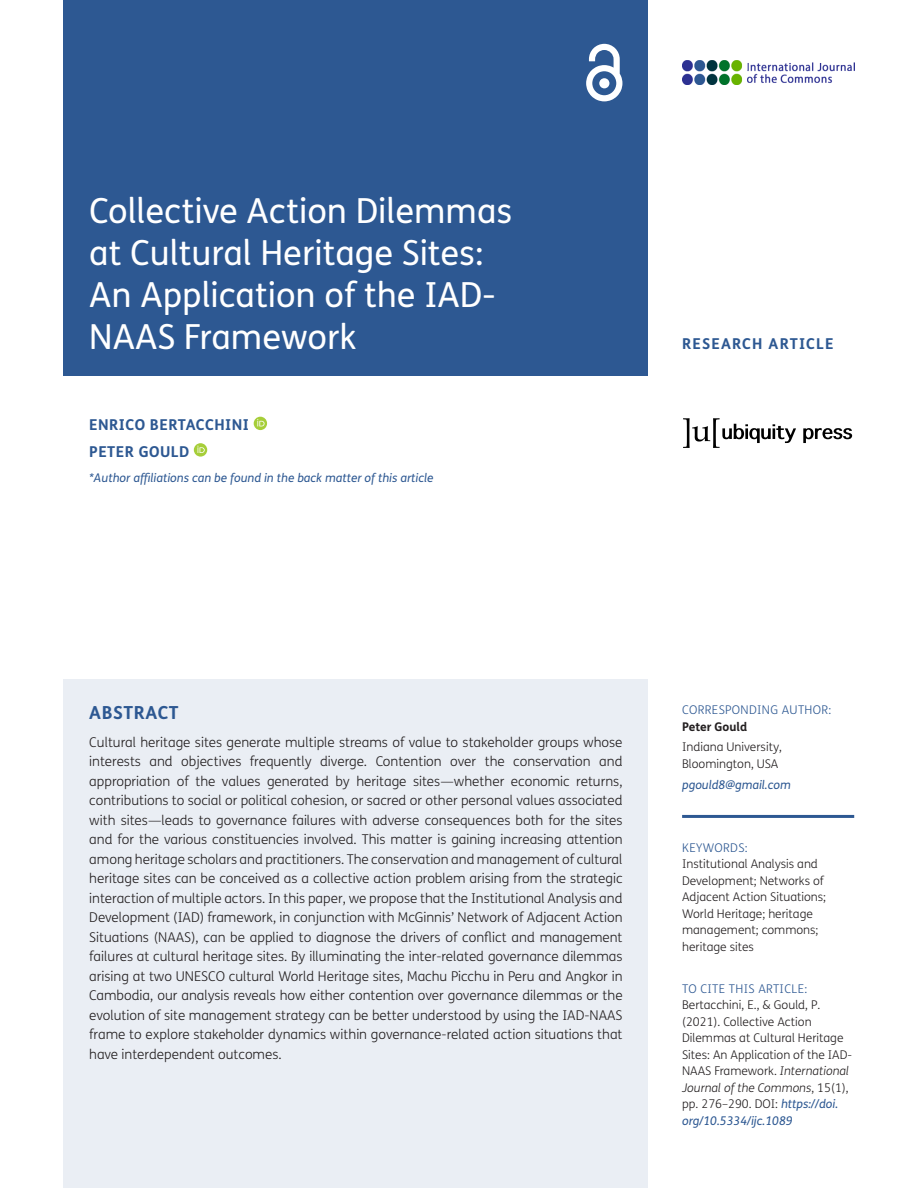
<style>
.page{position:relative;width:918px;height:1188px;background:#fff}
.page>*{position:absolute;margin:0;border:0;box-sizing:border-box;transform-origin:0 0}
.Article_Title{font:34.5px/42px "FS Me";color:#fff}
.Abstract_Heading{font:700 18px "FS Me";letter-spacing:.03em;color:#2d5892}
.Cover_Authors{font:700 15px "FS Me";letter-spacing:.03em;color:#2d5892}
.Article_Type{font:700 15px "FS Me";letter-spacing:.075em;color:#2d5892}
.Abstract_Copy{font:300 13.5px/19.5px "FS Me";color:#231f20;text-align:justify}
.Meta{font:300 12px/16.5px "FS Me";color:#231f20}
.Meta-2{font:italic 12px "FS Me";color:#2d5892}
.Meta_Titles{font:300 12px "FS Me";letter-spacing:.03em;color:#2d5892}
.Meta-3{font:700 12px "FS Me";color:#231f20}
.Meta_Titles_-_Rule_A{font:300 12px "FS Me";letter-spacing:.03em;color:#2d5892}
.s1{font-style:italic}
.s2{font-weight:400;font-style:italic;color:#2d5892}
</style>
<div class="page">
<div style="left:64px;top:0;width:584px;height:376px;background:#2d5892"></div>
<svg style="left:586px;top:44px;width:36px;height:57px"></svg>
<svg style="left:803px;top:428px;width:49px;height:15px"></svg>
<svg style="left:683px;top:418px;width:113px;height:30px"></svg>
<img style="left:682px;top:60px;width:172px;height:25px">
<div style="left:64px;top:680px;width:584px;height:508px;background:#eaeef4"></div>
<hr style="left:682px;top:815px;width:172px;height:3px;background:#2d5892">
<svg style="left:254px;top:417px;width:13px;height:13px"></svg>
<svg style="left:257px;top:419px;width:8px;height:7px"></svg>
<div style="left:194px;top:443px;width:13px;height:14px;background:#a6ce39;border-radius:50%"></div>
<svg style="left:197px;top:446px;width:8px;height:7px"></svg>
<p class="Article_Title" style="left:89px;top:190px;width:425px">Collective Action Dilemmas at Cultural Heritage Sites:<br>An Application of the IAD-<br>NAAS Framework</p>
<p class="Cover_Authors" style="left:89px;top:415px;width:161px">ENRICO BERTACCHINI</p>
<p class="Cover_Authors" style="left:89px;top:442px;width:101px">PETER GOULD</p>
<p class="Meta-2" style="left:89px;top:470px;width:346px">*Author affiliations can be found in the back matter of this article</p>
<p class="Article_Type" style="left:682px;top:334px;width:153px">RESEARCH ARTICLE</p>
<p class="Abstract_Heading" style="left:89px;top:701px;width:91px">ABSTRACT</p>
<p class="Abstract_Copy" style="left:89px;top:732px;width:535px">Cultural heritage sites generate multiple streams of value to stakeholder groups whose interests and objectives frequently diverge. Contention over the conservation and appropriation of the values generated by heritage sites—whether economic returns, contributions to social or political cohesion, or sacred or other personal values associated with sites—leads to governance failures with adverse consequences both for the sites and for the various constituencies involved. This matter is gaining increasing attention among heritage scholars and practitioners. The conservation and management of cultural heritage sites can be conceived as a collective action problem arising from the strategic interaction of multiple actors. In this paper, we propose that the Institutional Analysis and Development (IAD) framework, in conjunction with McGinnis’ Network of Adjacent Action Situations (NAAS), can be applied to diagnose the drivers of conflict and management failures at cultural heritage sites. By illuminating the inter-related governance dilemmas arising at two UNESCO cultural World Heritage sites, Machu Picchu in Peru and Angkor in Cambodia, our analysis reveals how either contention over governance dilemmas or the evolution of site management strategy can be better understood by using the IAD-NAAS frame to explore stakeholder dynamics within governance-related action situations that have interdependent outcomes.</p>
<p class="Meta_Titles" style="left:682px;top:703px;width:151px">CORRESPONDING AUTHOR:</p>
<p class="Meta-3" style="left:682px;top:719px;width:67px">Peter Gould</p>
<p class="Meta" style="left:682px;top:739px;width:101px">Indiana University,<br>Bloomington, USA</p>
<p class="Meta-2" style="left:682px;top:778px;width:110px">pgould8@gmail.com</p>
<p class="Meta_Titles_-_Rule_A" style="left:682px;top:841px;width:67px">KEYWORDS:</p>
<p class="Meta" style="left:682px;top:856px;width:146px">Institutional Analysis and<br>Development; Networks of<br>Adjacent Action Situations;<br>World Heritage; heritage management; commons; heritage sites</p>
<p class="Meta_Titles" style="left:682px;top:982px;width:127px">TO CITE THIS ARTICLE:</p>
<p class="Meta" style="left:682px;top:997px;width:172px">Bertacchini, E., &amp; Gould, P. (2021). Collective Action<br>Dilemmas at Cultural Heritage<br>Sites: An Application of the IAD-<br>NAAS Framework. <span class="s1">International<br>Journal of the Commons</span>, 15(1), pp. 276–290. DOI: <span class="s2">https://doi. org/10.5334/ijc.1089</span></p>
</div>
